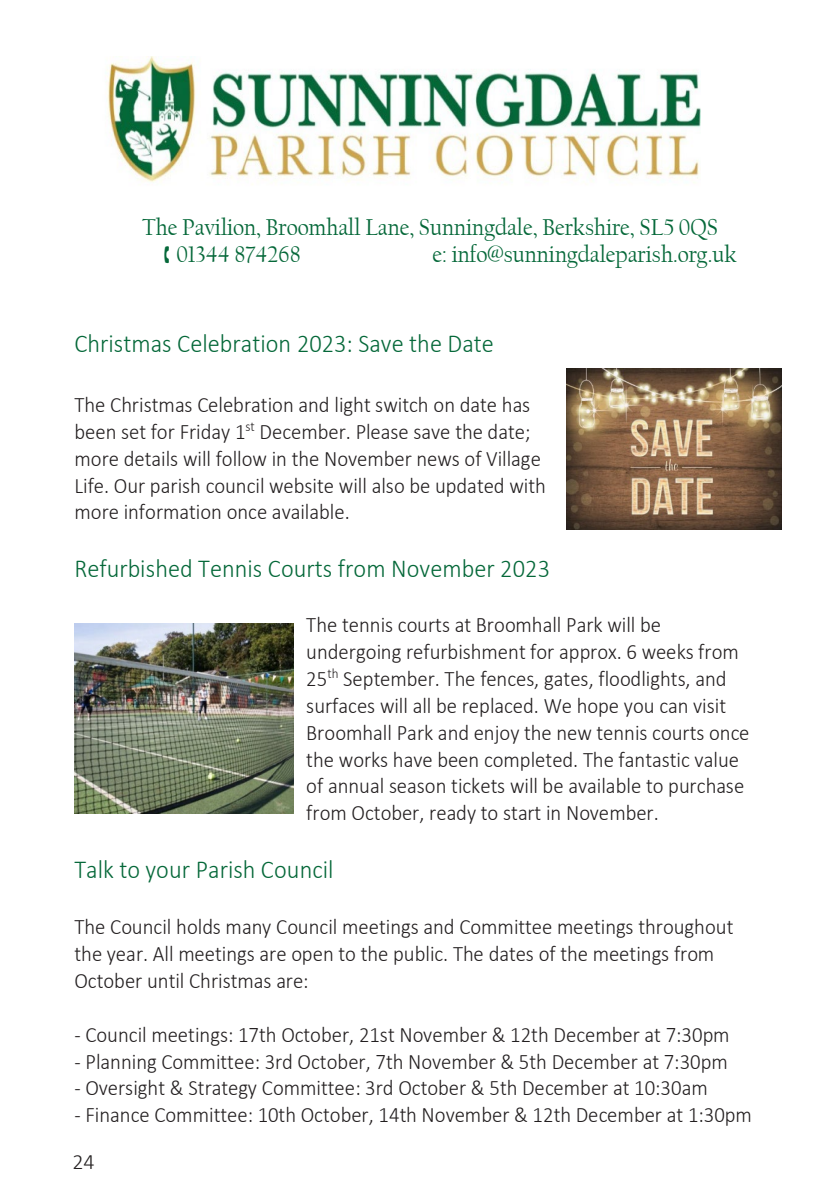
<style>
.page{position:relative;width:840px;height:1191px;background:#fff}
.page>*{position:absolute;margin:0;border:0;box-sizing:border-box;transform-origin:0 0}
.t1{font:300 26px "Calibri";color:#056839;scale:.94 1}
.t2{font:24px/27.2px "Californian FB";color:#056839;scale:.94 1}
.t3{font:300 22.2px/26.8px "Calibri";letter-spacing:-.005em;color:#231f20;scale:.94 1}
.t4{font:300 22px "Calibri";color:#231f20}
</style>
<div class="page">
<img style="left:107px;top:57px;width:593px;height:128px">
<img style="left:74px;top:624px;width:219px;height:189px">
<img style="left:566px;top:368px;width:214px;height:161px">
<p class="t2" style="left:176px;top:214px;width:577px;text-indent:-34px">The Pavilion, Broomhall Lane, Sunningdale, Berkshire, SL5 0QS<br>01344 874268</p>
<p class="t2" style="left:432px;top:241px;width:325px">e: info@sunningdaleparish.org.uk</p>
<p class="t1" style="left:74px;top:327px;width:447px">Christmas Celebration 2023: Save the Date</p>
<p class="t3" style="left:74px;top:391px;width:503px">The Christmas Celebration and light switch on date has been set for Friday 1<sup>st</sup> December. Please save the date; more details will follow in the November news of Village Life. Our parish council website will also be updated with more information once available.</p>
<p class="t1" style="left:74px;top:552px;width:507px">Refurbished Tennis Courts from November 2023</p>
<p class="t3" style="left:306px;top:611px;width:473px">The tennis courts at Broomhall Park will be undergoing refurbishment for approx. 6 weeks from 25<sup>th</sup> September. The fences, gates, floodlights, and surfaces will all be replaced. We hope you can visit Broomhall Park and enjoy the new tennis courts once the works have been completed. The fantastic value of annual season tickets will be available to purchase from October, ready to start in November.</p>
<p class="t1" style="left:74px;top:853px;width:277px">Talk to your Parish Council</p>
<p class="t3" style="left:74px;top:913px;width:702px">The Council holds many Council meetings and Committee meetings throughout the year. All meetings are open to the public. The dates of the meetings from<br>October until Christmas are:</p>
<p class="t3" style="left:74px;top:1020px;width:698px">- Council meetings: 17th October, 21st November &amp; 12th December at 7:30pm</p>
<p class="t3" style="left:74px;top:1047px;width:696px">- Planning Committee: 3rd October, 7th November &amp; 5th December at 7:30pm</p>
<p class="t3" style="left:74px;top:1074px;width:675px">- Oversight &amp; Strategy Committee: 3rd October &amp; 5th December at 10:30am</p>
<p class="t3" style="left:74px;top:1101px;width:722px">- Finance Committee: 10th October, 14th November &amp; 12th December at 1:30pm</p>
<p class="t4" style="left:72px;top:1147px;width:24px">24</p>
</div>
